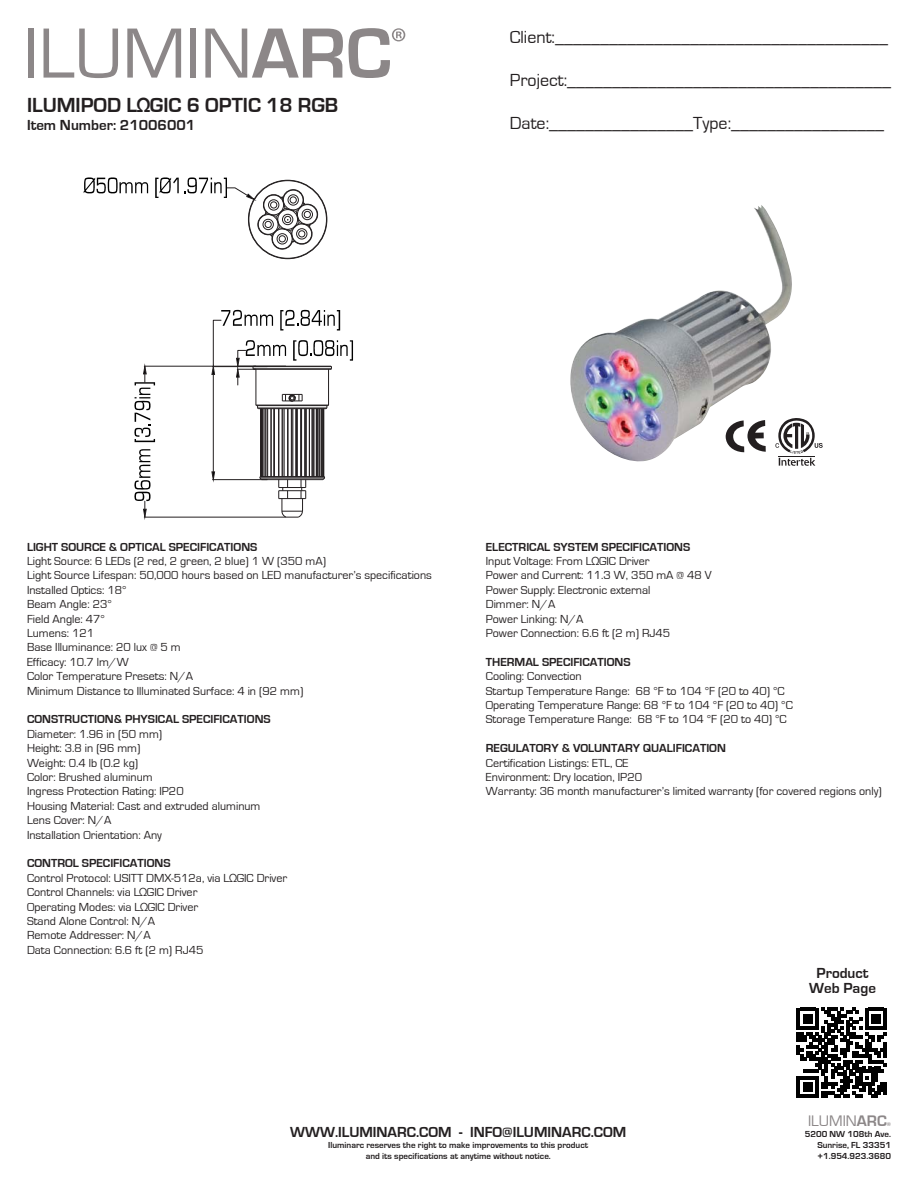
<style>
.page{position:relative;width:918px;height:1188px;background:#fff}
.page>*{position:absolute;margin:0;border:0;box-sizing:border-box;transform-origin:0 0}
.t1{font:700 21px "Eurostile";color:#231f20}
.t2{font:18px "Eurostile";color:#231f20}
.t3{font:15.75px "Eurostile";color:#8c8788}
.t4{font:700 15px/15px "Eurostile";color:#231f20;text-align:center}
.t5{font:12px/14.4px "Eurostile";color:#231f20}
.t6{font:700 12px "Eurostile";color:#231f20}
.t7{font:700 9px/10.8px "Eurostile";color:#231f20;text-align:center}
.t8{font:700 5.7px "Eurostile";color:#8c8788}
.s1{font-weight:700}
</style>
<div class="page">
<div style="left:29px;top:29px;width:5px;height:49px;background:#8c8788"></div>
<svg style="left:44px;top:29px;width:74px;height:49px"></svg>
<svg style="left:127px;top:29px;width:54px;height:49px"></svg>
<div style="left:190px;top:29px;width:6px;height:49px;background:#8c8788"></div>
<svg style="left:205px;top:29px;width:138px;height:49px"></svg>
<svg style="left:349px;top:28px;width:56px;height:50px"></svg>
<svg style="left:793px;top:418px;width:30px;height:48px"></svg>
<img style="left:570px;top:205px;width:223px;height:261px">
<svg style="left:797px;top:1008px;width:90px;height:90px"></svg>
<hr style="left:256px;top:369px;width:1px;height:36px;background:#231f20">
<hr style="left:261px;top:479px;width:62px;height:1px;background:#231f20">
<hr style="left:260px;top:478px;width:65px;height:1px;background:#231f20">
<hr style="left:260px;top:477px;width:65px;height:1px;background:#231f20">
<hr style="left:260px;top:476px;width:64px;height:1px;background:#231f20">
<hr style="left:260px;top:409px;width:1px;height:68px;background:#231f20">
<hr style="left:261px;top:409px;width:1px;height:68px;background:#231f20">
<hr style="left:262px;top:409px;width:1px;height:68px;background:#231f20">
<hr style="left:263px;top:409px;width:1px;height:68px;background:#231f20">
<hr style="left:265px;top:409px;width:1px;height:68px;background:#231f20">
<hr style="left:267px;top:409px;width:1px;height:68px;background:#231f20">
<hr style="left:271px;top:409px;width:1px;height:68px;background:#231f20">
<hr style="left:273px;top:409px;width:1px;height:68px;background:#231f20">
<hr style="left:274px;top:409px;width:1px;height:68px;background:#231f20">
<hr style="left:278px;top:409px;width:1px;height:68px;background:#231f20">
<hr style="left:279px;top:409px;width:1px;height:68px;background:#231f20">
<hr style="left:282px;top:409px;width:1px;height:68px;background:#231f20">
<hr style="left:284px;top:409px;width:1px;height:68px;background:#231f20">
<hr style="left:287px;top:409px;width:1px;height:68px;background:#231f20">
<hr style="left:288px;top:409px;width:1px;height:68px;background:#231f20">
<hr style="left:291px;top:409px;width:1px;height:68px;background:#231f20">
<hr style="left:292px;top:409px;width:1px;height:68px;background:#231f20">
<svg style="left:255px;top:404px;width:4px;height:6px"></svg>
<hr style="left:295px;top:409px;width:1px;height:68px;background:#231f20">
<hr style="left:296px;top:409px;width:1px;height:68px;background:#231f20">
<hr style="left:297px;top:409px;width:1px;height:68px;background:#231f20">
<svg style="left:259px;top:476px;width:4px;height:5px"></svg>
<hr style="left:300px;top:409px;width:1px;height:68px;background:#231f20">
<hr style="left:301px;top:409px;width:1px;height:68px;background:#231f20">
<hr style="left:305px;top:409px;width:1px;height:68px;background:#231f20">
<hr style="left:306px;top:409px;width:1px;height:68px;background:#231f20">
<hr style="left:309px;top:409px;width:1px;height:68px;background:#231f20">
<hr style="left:312px;top:409px;width:1px;height:68px;background:#231f20">
<hr style="left:313px;top:409px;width:1px;height:68px;background:#231f20">
<hr style="left:314px;top:409px;width:1px;height:68px;background:#231f20">
<hr style="left:316px;top:409px;width:1px;height:68px;background:#231f20">
<hr style="left:317px;top:409px;width:1px;height:68px;background:#231f20">
<hr style="left:318px;top:409px;width:1px;height:68px;background:#231f20">
<hr style="left:319px;top:409px;width:1px;height:68px;background:#231f20">
<hr style="left:321px;top:409px;width:1px;height:68px;background:#231f20">
<hr style="left:322px;top:409px;width:1px;height:68px;background:#231f20">
<hr style="left:323px;top:409px;width:1px;height:68px;background:#231f20">
<svg style="left:325px;top:404px;width:5px;height:6px"></svg>
<hr style="left:258px;top:408px;width:69px;height:1px;background:#231f20">
<hr style="left:328px;top:369px;width:1px;height:36px;background:#231f20">
<hr style="left:256px;top:405px;width:73px;height:1px;background:#231f20">
<svg style="left:278px;top:480px;width:28px;height:38px"></svg>
<svg style="left:282px;top:394px;width:21px;height:8px"></svg>
<svg style="left:84px;top:177px;width:64px;height:16px"></svg>
<svg style="left:155px;top:177px;width:164px;height:74px"></svg>
<hr style="left:213px;top:479px;width:54px;height:1px;background:#231f20">
<hr style="left:213px;top:374px;width:1px;height:98px;background:#231f20">
<svg style="left:211px;top:471px;width:4px;height:12px"></svg>
<svg style="left:211px;top:310px;width:142px;height:75px"></svg>
<hr style="left:144px;top:517px;width:142px;height:1px;background:#231f20">
<hr style="left:144px;top:366px;width:142px;height:1px;background:#231f20">
<svg style="left:134px;top:449px;width:17px;height:71px"></svg>
<svg style="left:134px;top:363px;width:21px;height:79px"></svg>
<h1 class="t1" style="left:27px;top:94px;width:313px">ILUMIPOD LΩGIC 6 OPTIC 18 RGB</h1>
<p class="t4" style="left:27px;top:118px;width:170px">Item Number: 21006001</p>
<h2 class="t2" style="left:510px;top:27px;width:380px">Client:_____________________________________</h2>
<h2 class="t2" style="left:510px;top:70px;width:383px">Project:____________________________________</h2>
<h2 class="t2" style="left:510px;top:113px;width:376px">Date:________________Type:_________________</h2>
<p class="t6" style="left:27px;top:540px;width:232px">LIGHT SOURCE &amp; OPTICAL SPECIFICATIONS</p>
<p class="t5" style="left:27px;top:554px;width:406px">Light Source: 6 LEDs (2 red, 2 green, 2 blue) 1 W (350 mA)<br>Light Source Lifespan: 50,000 hours based on LED manufacturer’s specifications Installed Optics: 18°<br>Beam Angle: 23°<br>Field Angle: 47°<br>Lumens: 121<br>Base Illuminance: 20 lux @ 5 m<br>Efficacy: 10.7 lm/W<br>Color Temperature Presets: N/A<br>Minimum Distance to Illuminated Surface: 4 in (92 mm)</p>
<p class="t6" style="left:27px;top:713px;width:245px">CONSTRUCTION&amp; PHYSICAL SPECIFICATIONS</p>
<p class="t5" style="left:27px;top:727px;width:235px">Diameter: 1.96 in (50 mm)<br>Height: 3.8 in (96 mm)<br>Weight: 0.4 lb (0.2 kg)<br>Color: Brushed aluminum<br>Ingress Protection Rating: IP20<br>Housing Material: Cast and extruded aluminum<br>Lens Cover: N/A<br>Installation Orientation: Any</p>
<p class="t6" style="left:27px;top:857px;width:145px">CONTROL SPECIFICATIONS</p>
<p class="t5" style="left:27px;top:871px;width:262px">Control Protocol: USITT DMX-512a, via LΩGIC Driver Control Channels: via LΩGIC Driver<br>Operating Modes: via LΩGIC Driver<br>Stand Alone Control: N/A<br>Remote Addresser: N/A<br>Data Connection: 6.6 ft (2 m) RJ45</p>
<p class="t6" style="left:486px;top:540px;width:206px">ELECTRICAL SYSTEM SPECIFICATIONS</p>
<p class="t5" style="left:486px;top:554px;width:227px">Input Voltage: From LΩGIC Driver<br>Power and Current: 11.3 W, 350 mA @ 48 V<br>Power Supply: Electronic external<br>Dimmer: N/A<br>Power Linking: N/A<br>Power Connection: 6.6 ft (2 m) RJ45</p>
<p class="t6" style="left:486px;top:655px;width:146px">THERMAL SPECIFICATIONS</p>
<p class="t5" style="left:486px;top:669px;width:309px">Cooling: Convection<br>Startup Temperature Range: 68 °F to 104 °F (20 to 40) °C Operating Temperature Range: 68 °F to 104 °F (20 to 40) °C Storage Temperature Range: 68 °F to 104 °F (20 to 40) °C</p>
<p class="t6" style="left:486px;top:742px;width:242px">REGULATORY &amp; VOLUNTARY QUALIFICATION</p>
<p class="t5" style="left:486px;top:756px;width:397px">Certification Listings: ETL, CE<br>Environment: Dry location, IP20<br>Warranty: 36 month manufacturer’s limited warranty (for covered regions only)</p>
<p class="t4" style="left:809px;top:966px;width:68px">Product<br>Web Page</p>
<p class="t4" style="left:290px;top:1125px;width:338px">WWW.ILUMINARC.COM - INFO@ILUMINARC.COM</p>
<p class="t7" style="left:328px;top:1140px;width:261px">Iluminarc reserves the right to make improvements to this product and its specifications at anytime without notice.</p>
<h3 class="t3" style="left:808px;top:1113px;width:80px">ILUMIN<span class="s1">ARC</span></h3>
<p class="t8" style="left:887px;top:1121px;width:6px">®</p>
<p class="t7" style="left:817px;top:1129px;width:75px;text-align:justify;text-indent:-13px">5200 NW 108th Ave.<br>Sunrise, FL 33351 +1.954.923.3680</p>
</div>
